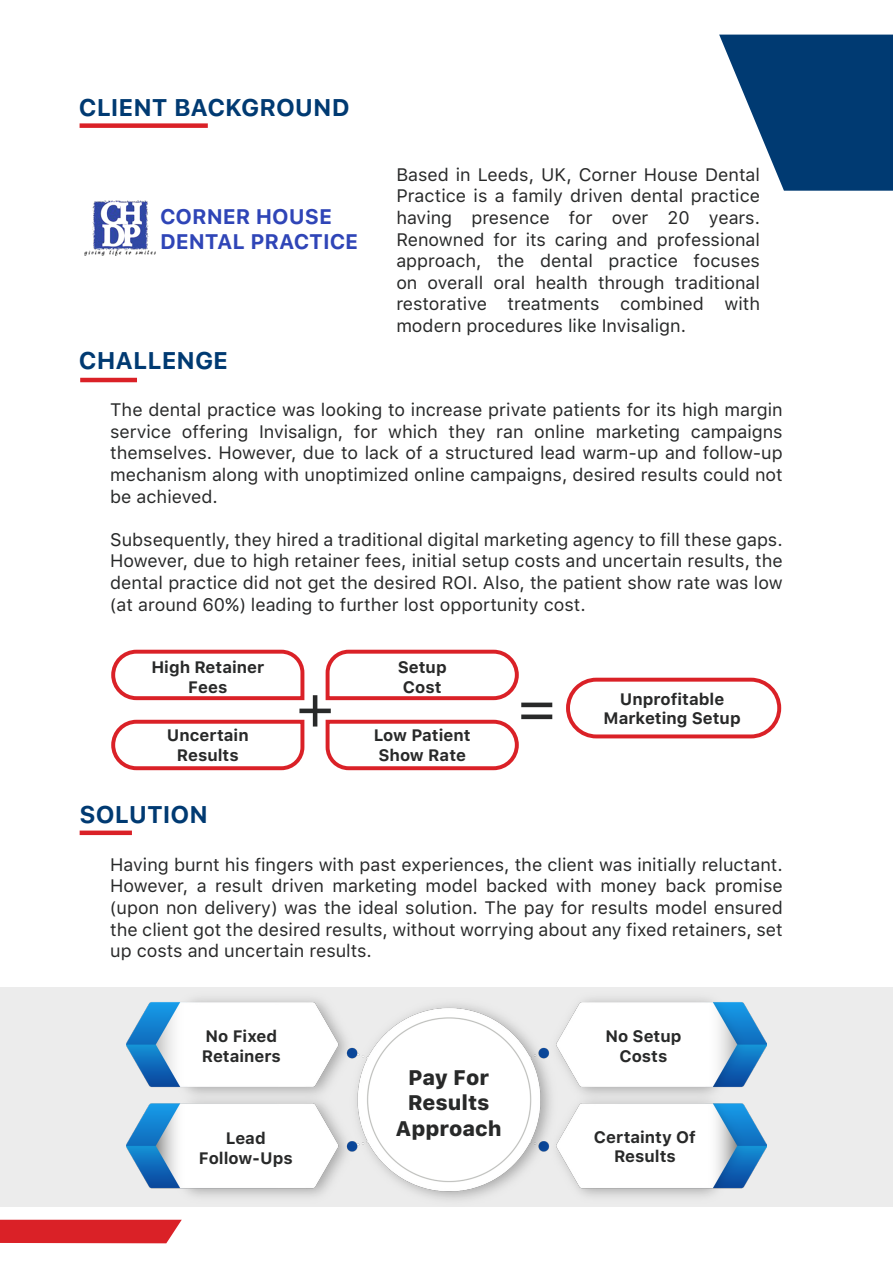
<style>
.page{position:relative;width:893px;height:1263px;background:#fff}
.page>*{position:absolute;margin:0;border:0;box-sizing:border-box;transform-origin:0 0}
.t1{font:63px "SFUI Text";color:#282929}
.t2{font:700 24px "SFUI Text";color:#003a72}
.t3{font:700 21px "SFUI Text";color:#2f45b7}
.t4{font:800 21px/25.2px "SFUI Text";color:#282929;text-align:center}
.t5{font:18px/21.6px "SFUI Text";color:#282929;text-align:justify}
.t6{font:700 16.5px/19.8px "SFUI Text";color:#282929;text-align:center}
</style>
<div class="page">
<div style="left:0;top:987px;width:893px;height:220px;background:#ececec"></div>
<svg style="left:719px;top:35px;width:174px;height:156px"></svg>
<div style="left:0;top:1220px;width:182px;height:23px;background:#da2127"></div>
<img style="left:84px;top:201px;width:72px;height:54px">
<div style="left:80px;top:123px;width:128px;height:5px;background:#da2127"></div>
<hr style="left:80px;top:378px;width:57px;height:4px;background:#da2127">
<svg style="left:111px;top:649px;width:194px;height:52px"></svg>
<svg style="left:325px;top:649px;width:194px;height:52px"></svg>
<svg style="left:111px;top:719px;width:194px;height:52px"></svg>
<svg style="left:325px;top:719px;width:194px;height:52px"></svg>
<svg style="left:566px;top:677px;width:216px;height:62px"></svg>
<div style="left:80px;top:830px;width:52px;height:5px;background:#da2127"></div>
<img style="left:126px;top:998px;width:641px;height:202px">
<p class="t2" style="left:79px;top:90px;width:272px">CLIENT BACKGROUND</p>
<p class="t3" style="left:160px;top:201px;width:174px">CORNER HOUSE</p>
<p class="t3" style="left:160px;top:226px;width:200px">DENTAL PRACTICE</p>
<p class="t5" style="left:396px;top:163px;width:365px">Based in Leeds, UK, Corner House Dental Practice is a family driven dental practice having presence for over 20 years.<br>Renowned for its caring and professional approach, the dental practice focuses on overall oral health through traditional restorative treatments combined with modern procedures like Invisalign.</p>
<p class="t2" style="left:79px;top:343px;width:151px">CHALLENGE</p>
<p class="t5" style="left:110px;top:398px;width:674px">The dental practice was looking to increase private patients for its high margin service offering Invisalign, for which they ran online marketing campaigns themselves. However, due to lack of a structured lead warm-up and follow-up mechanism along with unoptimized online campaigns, desired results could not be achieved.</p>
<p class="t5" style="left:110px;top:528px;width:674px">Subsequently, they hired a traditional digital marketing agency to fill these gaps.<br>However, due to high retainer fees, initial setup costs and uncertain results, the dental practice did not get the desired ROI. Also, the patient show rate was low (at around 60%) leading to further lost opportunity cost.</p>
<p class="t6" style="left:151px;top:656px;width:114px">High Retainer</p>
<p class="t6" style="left:188px;top:676px;width:41px">Fees</p>
<p class="t6" style="left:167px;top:725px;width:83px">Uncertain</p>
<p class="t6" style="left:177px;top:745px;width:63px">Results</p>
<p class="t1" style="left:295px;top:662px;width:42px">+</p>
<p class="t6" style="left:398px;top:656px;width:50px">Setup<br>Cost</p>
<p class="t6" style="left:374px;top:725px;width:98px">Low Patient</p>
<p class="t6" style="left:378px;top:745px;width:89px">Show Rate</p>
<p class="t1" style="left:516px;top:662px;width:42px">=</p>
<p class="t6" style="left:620px;top:688px;width:106px">Unprofitable</p>
<p class="t6" style="left:604px;top:708px;width:139px">Marketing Setup</p>
<p class="t2" style="left:80px;top:797px;width:130px">SOLUTION</p>
<p class="t5" style="left:110px;top:853px;width:674px">Having burnt his fingers with past experiences, the client was initially reluctant.<br>However, a result driven marketing model backed with money back promise (upon non delivery) was the ideal solution. The pay for results model ensured the client got the desired results, without worrying about any fixed retainers, set up costs and uncertain results.</p>
<p class="t6" style="left:206px;top:1026px;width:73px">No Fixed</p>
<p class="t6" style="left:202px;top:1045px;width:80px">Retainers</p>
<p class="t6" style="left:226px;top:1127px;width:41px">Lead</p>
<p class="t6" style="left:199px;top:1147px;width:95px">Follow-Ups</p>
<p class="t4" style="left:396px;top:1064px;width:108px">Pay For<br>Results<br>Approach</p>
<p class="t6" style="left:605px;top:1026px;width:78px">No Setup</p>
<p class="t6" style="left:619px;top:1045px;width:49px">Costs</p>
<p class="t6" style="left:594px;top:1126px;width:103px">Certainty Of<br>Results</p>
</div>
